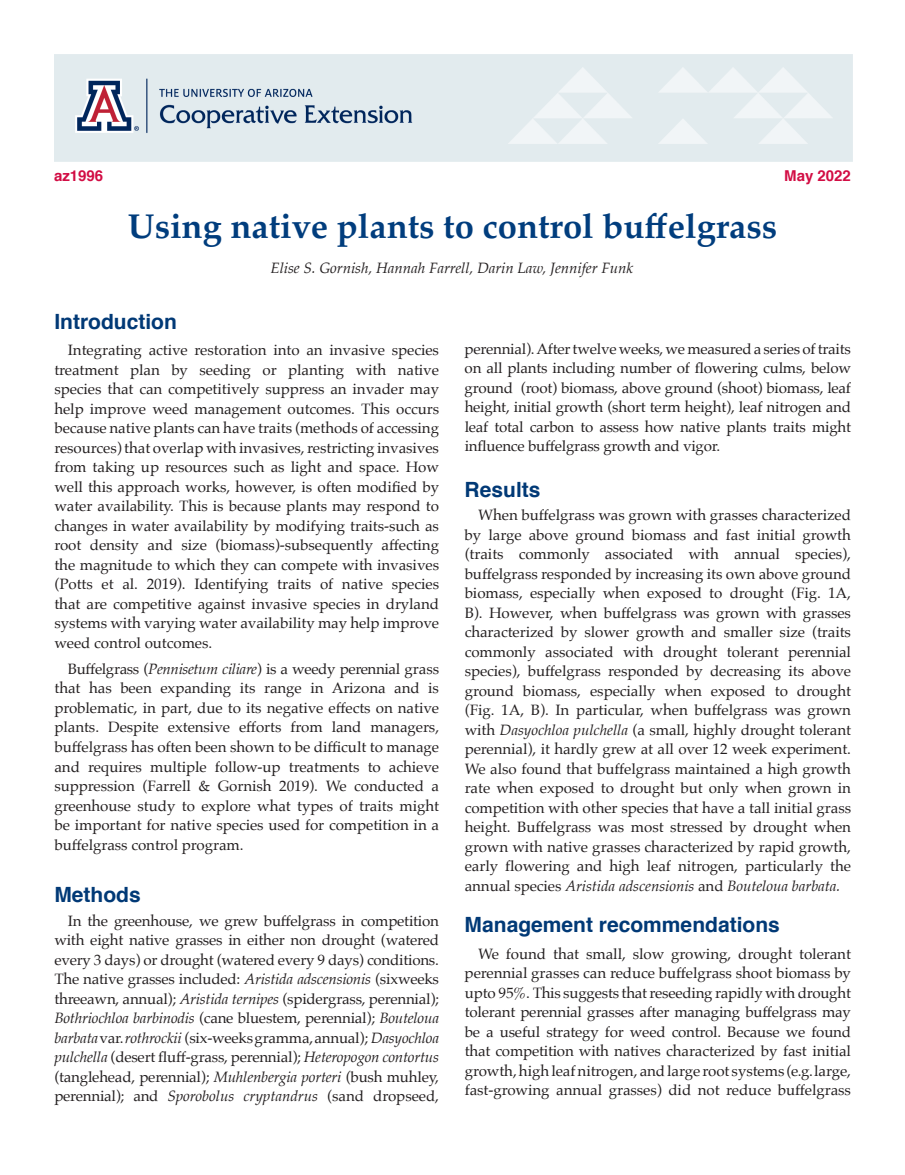
<style>
.page{position:relative;width:905px;height:1175px;background:#fff}
.page>*{position:absolute;margin:0;border:0;box-sizing:border-box;transform-origin:0 0}
.t1{font:700 34.5px "Palatino";color:#013d7d}
.Body_text{font:700 21px "Helvetica";color:#013976}
.Header_1{font:700 21px "Helvetica";color:#013976}
.Body_text-2{font:15px/19.5px "Palatino";color:#231f20;text-align:justify}
.t2{font:italic 15px "Palatino";color:#231f20}
.t3{font:700 15px "Helvetica";color:#d20d44}
.s1{font-style:italic}
</style>
<div class="page">
<img style="left:54px;top:54px;width:798px;height:107px">
<p class="t3" style="left:54px;top:163px;width:51px">az1996</p>
<p class="t3" style="left:784px;top:163px;width:68px">May 2022</p>
<p class="t1" style="left:128px;top:196px;width:650px">Using native plants to control buffelgrass</p>
<p class="t2" style="left:270px;top:255px;width:364px">Elise S. Gornish, Hannah Farrell, Darin Law, Jennifer Funk</p>
<p class="Body_text" style="left:54px;top:304px;width:124px">Introduction</p>
<p class="Body_text-2" style="left:54px;top:340px;width:386px;text-indent:13px">Integrating active restoration into an invasive species treatment plan by seeding or planting with native species that can competitively suppress an invader may help improve weed management outcomes. This occurs because native plants can have traits (methods of accessing resources) that overlap with invasives, restricting invasives from taking up resources such as light and space. How well this approach works, however, is often modified by water availability. This is because plants may respond to changes in water availability by modifying traits-such as root density and size (biomass)-subsequently affecting the magnitude to which they can compete with invasives (Potts et al. 2019). Identifying traits of native species that are competitive against invasive species in dryland systems with varying water availability may help improve weed control outcomes.</p>
<p class="Body_text-2" style="left:54px;top:659px;width:386px;text-indent:13px">Buffelgrass (<span class="s1">Pennisetum ciliare</span>) is a weedy perennial grass that has been expanding its range in Arizona and is problematic, in part, due to its negative effects on native plants. Despite extensive efforts from land managers, buffelgrass has often been shown to be difficult to manage and requires multiple follow-up treatments to achieve suppression (Farrell &amp; Gornish 2019). We conducted a greenhouse study to explore what types of traits might be important for native species used for competition in a buffelgrass control program.</p>
<p class="Header_1" style="left:54px;top:877px;width:88px">Methods</p>
<p class="Body_text-2" style="left:54px;top:910px;width:386px;text-indent:13px">In the greenhouse, we grew buffelgrass in competition with eight native grasses in either non drought (watered every 3 days) or drought (watered every 9 days) conditions.<br>The native grasses included: <span class="s1">Aristida adscensionis</span> (sixweeks threeawn, annual); <span class="s1">Aristida ternipes</span> (spidergrass, perennial); <span class="s1">Bothriochloa barbinodis</span> (cane bluestem, perennial); <span class="s1">Bouteloua barbata</span> var. <span class="s1">rothrockii</span> (six-weeks gramma, annual); <span class="s1">Dasyochloa pulchella</span> (desert fluff-grass, perennial); <span class="s1">Heteropogon contortus </span>(tanglehead, perennial); <span class="s1">Muhlenbergia porteri</span> (bush muhley, perennial); and <span class="s1">Sporobolus cryptandrus</span> (sand dropseed,</p>
<p class="Body_text-2" style="left:464px;top:338px;width:388px">perennial). After twelve weeks, we measured a series of traits on all plants including number of flowering culms, below ground (root) biomass, above ground (shoot) biomass, leaf height, initial growth (short term height), leaf nitrogen and leaf total carbon to assess how native plants traits might influence buffelgrass growth and vigor.</p>
<p class="Header_1" style="left:464px;top:472px;width:77px">Results</p>
<p class="Body_text-2" style="left:464px;top:505px;width:388px;text-indent:13px">When buffelgrass was grown with grasses characterized by large above ground biomass and fast initial growth (traits commonly associated with annual species), buffelgrass responded by increasing its own above ground biomass, especially when exposed to drought (Fig. 1A, B). However, when buffelgrass was grown with grasses characterized by slower growth and smaller size (traits commonly associated with drought tolerant perennial species), buffelgrass responded by decreasing its above ground biomass, especially when exposed to drought (Fig. 1A, B). In particular, when buffelgrass was grown with <span class="s1">Dasyochloa pulchella</span> (a small, highly drought tolerant perennial), it hardly grew at all over 12 week experiment.<br>We also found that buffelgrass maintained a high growth rate when exposed to drought but only when grown in competition with other species that have a tall initial grass height. Buffelgrass was most stressed by drought when grown with native grasses characterized by rapid growth, early flowering and high leaf nitrogen, particularly the annual species <span class="s1">Aristida adscensionis</span> and <span class="s1">Bouteloua barbata.</span></p>
<p class="Body_text" style="left:464px;top:908px;width:317px">Management recommendations</p>
<p class="Body_text-2" style="left:464px;top:943px;width:388px;text-indent:13px">We found that small, slow growing, drought tolerant perennial grasses can reduce buffelgrass shoot biomass by upto 95%. This suggests that reseeding rapidly with drought tolerant perennial grasses after managing buffelgrass may be a useful strategy for weed control. Because we found that competition with natives characterized by fast initial growth, high leaf nitrogen, and large root systems (e.g. large, fast-growing annual grasses) did not reduce buffelgrass</p>
</div>
